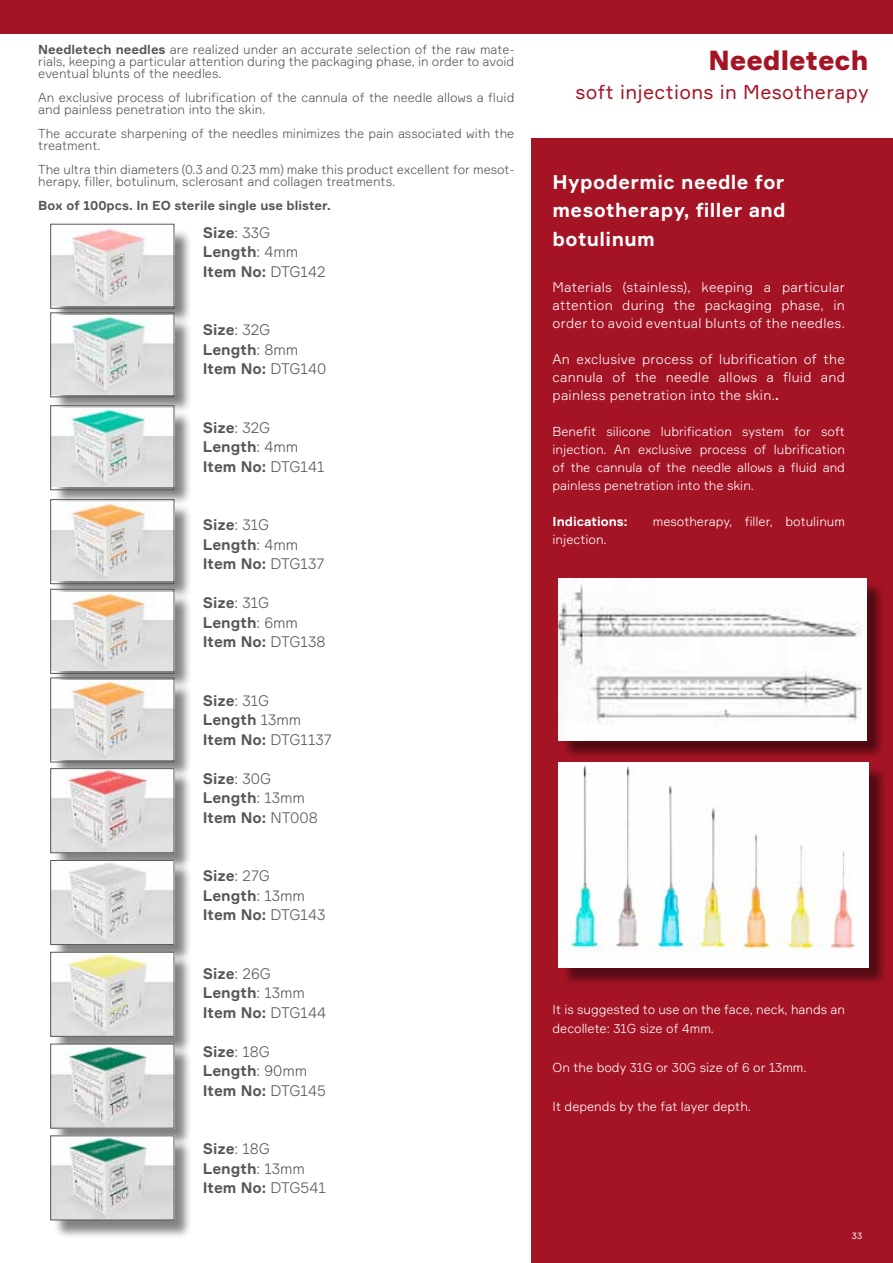
<style>
.page{position:relative;width:893px;height:1263px;background:#fff}
.page>*{position:absolute;margin:0;border:0;box-sizing:border-box;transform-origin:0 0}
.t1{font:900 27px "Formular";color:#a51425}
.t2{font:700 19.5px/28.5px "Formular";letter-spacing:.02em;color:#fff;text-align:justify}
.t3{font:19.5px "Formular";letter-spacing:.02em;color:#a51425}
.t4{font:700 15px/19.5px "Formular";color:#575756}
.t5{font:300 13.5px/18px "Formular";letter-spacing:.02em;color:#fff;text-align:justify}
.t6{font:300 12.75px/12px "Formular";color:#575756}
.t7{font:300 12.75px/18px "Formular";color:#fff;text-align:justify}
.t8{font:700 12.75px "Formular";color:#575756}
.t9{font:700 12.75px "Formular";color:#fff}
.t10{font:9px "Formular";color:#fff}
.s1{font-weight:700}
.s2{font-weight:300}
.s3{font-weight:700;font-size:12.75px}
</style>
<div class="page">
<svg style="left:532px;top:33px;width:361px;height:1px"></svg>
<div style="left:531px;top:138px;width:362px;height:1125px;background:#a51425"></div>
<div style="left:0;top:0;width:893px;height:33px;background:#a51425"></div>
<div style="left:561px;top:581px;width:324px;height:179px;background:#000;opacity:.51"></div>
<img style="left:558px;top:579px;width:309px;height:162px">
<div style="left:53px;top:226px;width:140px;height:101px;background:#000;opacity:.5"></div>
<img style="left:52px;top:227px;width:120px;height:78px">
<div style="left:50px;top:224px;width:124px;height:84px;border:1px solid #575756"></div>
<div style="left:53px;top:315px;width:140px;height:101px;background:#000;opacity:.49"></div>
<img style="left:52px;top:316px;width:120px;height:78px">
<div style="left:50px;top:313px;width:124px;height:84px;border:1px solid #575756"></div>
<div style="left:53px;top:408px;width:140px;height:101px;background:#000;opacity:.49"></div>
<img style="left:52px;top:409px;width:120px;height:78px">
<div style="left:50px;top:405px;width:124px;height:85px;border:1px solid #575756"></div>
<div style="left:53px;top:502px;width:140px;height:101px;background:#000;opacity:.49"></div>
<img style="left:52px;top:502px;width:120px;height:79px">
<div style="left:50px;top:499px;width:124px;height:85px;border:1px solid #575756"></div>
<div style="left:53px;top:591px;width:140px;height:101px;background:#000;opacity:.49"></div>
<img style="left:52px;top:592px;width:120px;height:78px">
<div style="left:50px;top:589px;width:124px;height:84px;border:1px solid #575756"></div>
<div style="left:53px;top:680px;width:140px;height:101px;background:#000;opacity:.49"></div>
<img style="left:52px;top:681px;width:120px;height:78px">
<div style="left:50px;top:678px;width:124px;height:84px;border:1px solid #575756"></div>
<div style="left:53px;top:771px;width:140px;height:101px;background:#000;opacity:.49"></div>
<img style="left:52px;top:770px;width:120px;height:81px">
<div style="left:50px;top:768px;width:124px;height:85px;border:1px solid #575756"></div>
<div style="left:53px;top:862px;width:140px;height:101px;background:#000;opacity:.49"></div>
<img style="left:52px;top:862px;width:120px;height:81px">
<div style="left:50px;top:860px;width:124px;height:85px;border:1px solid #575756"></div>
<div style="left:53px;top:954px;width:140px;height:101px;background:#000;opacity:.49"></div>
<img style="left:52px;top:954px;width:120px;height:80px">
<div style="left:50px;top:952px;width:124px;height:84px;border:1px solid #575756"></div>
<div style="left:53px;top:1046px;width:140px;height:101px;background:#000;opacity:.49"></div>
<img style="left:52px;top:1046px;width:120px;height:80px">
<div style="left:561px;top:765px;width:326px;height:221px;background:#000;opacity:.49"></div>
<img style="left:558px;top:762px;width:311px;height:206px">
<div style="left:53px;top:1138px;width:140px;height:101px;background:#000;opacity:.49"></div>
<img style="left:52px;top:1138px;width:120px;height:80px">
<p class="t6" style="left:38px;top:43px;width:478px;text-align:justify"><span class="s1">Needletech needles</span> are realized under an accurate selection of the raw mate&shy;rials, keeping a particular attention during the packaging phase, in order to avoid eventual blunts of the needles.</p>
<p class="t6" style="left:38px;top:91px;width:478px">An exclusive process of lubrification of the cannula of the needle allows a fluid and painless penetration into the skin.</p>
<p class="t6" style="left:38px;top:127px;width:478px">The accurate sharpening of the needles minimizes the pain associated with the treatment.</p>
<p class="t6" style="left:38px;top:163px;width:477px">The ultra thin diameters (0.3 and 0.23 mm) make this product excellent for mesot&shy;herapy, filler, botulinum, sclerosant and collagen treatments.</p>
<p class="t8" style="left:38px;top:197px;width:294px">Box of 100pcs. In EO sterile single use blister.</p>
<p class="t4" style="left:203px;top:222px;width:124px">Size<span class="s2">: 33G<br></span>Length<span class="s2">: 4mm<br></span>Item No: <span class="s2">DTG142</span></p>
<p class="t4" style="left:203px;top:320px;width:125px">Size<span class="s2">: 32G<br></span>Length<span class="s2">: 8mm<br></span>Item No: <span class="s2">DTG140</span></p>
<p class="t4" style="left:203px;top:417px;width:123px">Size<span class="s2">: 32G<br></span>Length<span class="s2">: 4mm<br></span>Item No: <span class="s2">DTG141</span></p>
<p class="t4" style="left:203px;top:515px;width:123px">Size<span class="s2">: 31G<br></span>Length<span class="s2">: 4mm<br></span>Item No: <span class="s2">DTG137</span></p>
<p class="t4" style="left:203px;top:593px;width:124px">Size<span class="s2">: 31G<br></span>Length<span class="s2">: 6mm<br></span>Item No: <span class="s2">DTG138</span></p>
<p class="t4" style="left:203px;top:690px;width:131px">Size<span class="s2">: 31G<br></span>Length <span class="s2">13mm<br></span>Item No: <span class="s2">DTG1137</span></p>
<p class="t4" style="left:203px;top:768px;width:117px">Size<span class="s2">: 30G<br></span>Length<span class="s2">: 13mm<br></span>Item No: <span class="s2">NT008</span></p>
<p class="t4" style="left:203px;top:866px;width:124px">Size<span class="s2">: 27G<br></span>Length<span class="s2">: 13mm<br></span>Item No: <span class="s2">DTG143</span></p>
<p class="t4" style="left:203px;top:963px;width:125px">Size<span class="s2">: 26G<br></span>Length<span class="s2">: 13mm<br></span>Item No: <span class="s2">DTG144</span></p>
<p class="t4" style="left:203px;top:1041px;width:125px">Size<span class="s2">: 18G<br></span>Length<span class="s2">: 90mm<br></span>Item No: <span class="s2">DTG145</span></p>
<p class="t4" style="left:203px;top:1139px;width:125px">Size<span class="s2">: 18G<br></span>Length<span class="s2">: 13mm<br></span>Item No: <span class="s2">DTG541</span></p>
<h1 class="t1" style="left:708px;top:43px;width:162px">Needletech</h1>
<h2 class="t3" style="left:575px;top:80px;width:295px">soft injections in Mesotherapy</h2>
<h2 class="t2" style="left:553px;top:167px;width:235px">Hypodermic needle for mesotherapy, filler and botulinum</h2>
<p class="t5" style="left:553px;top:278px;width:294px">Materials (stainless), keeping a particular attention during the packaging phase, in order to avoid eventual blunts of the needles.</p>
<p class="t5" style="left:553px;top:350px;width:294px">An exclusive process of lubrification of the cannula of the needle allows a fluid and painless penetration into the skin.<span class="s3">.</span></p>
<p class="t7" style="left:553px;top:422px;width:294px">Benefit silicone lubrification system for soft injection. An exclusive process of lubrification of the cannula of the needle allows a fluid and painless penetration into the skin.</p>
<p class="t9" style="left:553px;top:514px;width:77px">Indications:</p>
<p class="t7" style="left:653px;top:512px;width:194px">mesotherapy, filler, botulinum</p>
<p class="t7" style="left:553px;top:530px;width:56px">injection.</p>
<p class="t7" style="left:553px;top:999px;width:294px;line-height:19.5px">It is suggested to use on the face, neck, hands an decollete: 31G size of 4mm.</p>
<p class="t7" style="left:553px;top:1058px;width:256px">On the body 31G or 30G size of 6 or 13mm.</p>
<p class="t7" style="left:553px;top:1097px;width:200px">It depends by the fat layer depth.</p>
<p class="t10" style="left:852px;top:1230px;width:12px">33</p>
</div>
